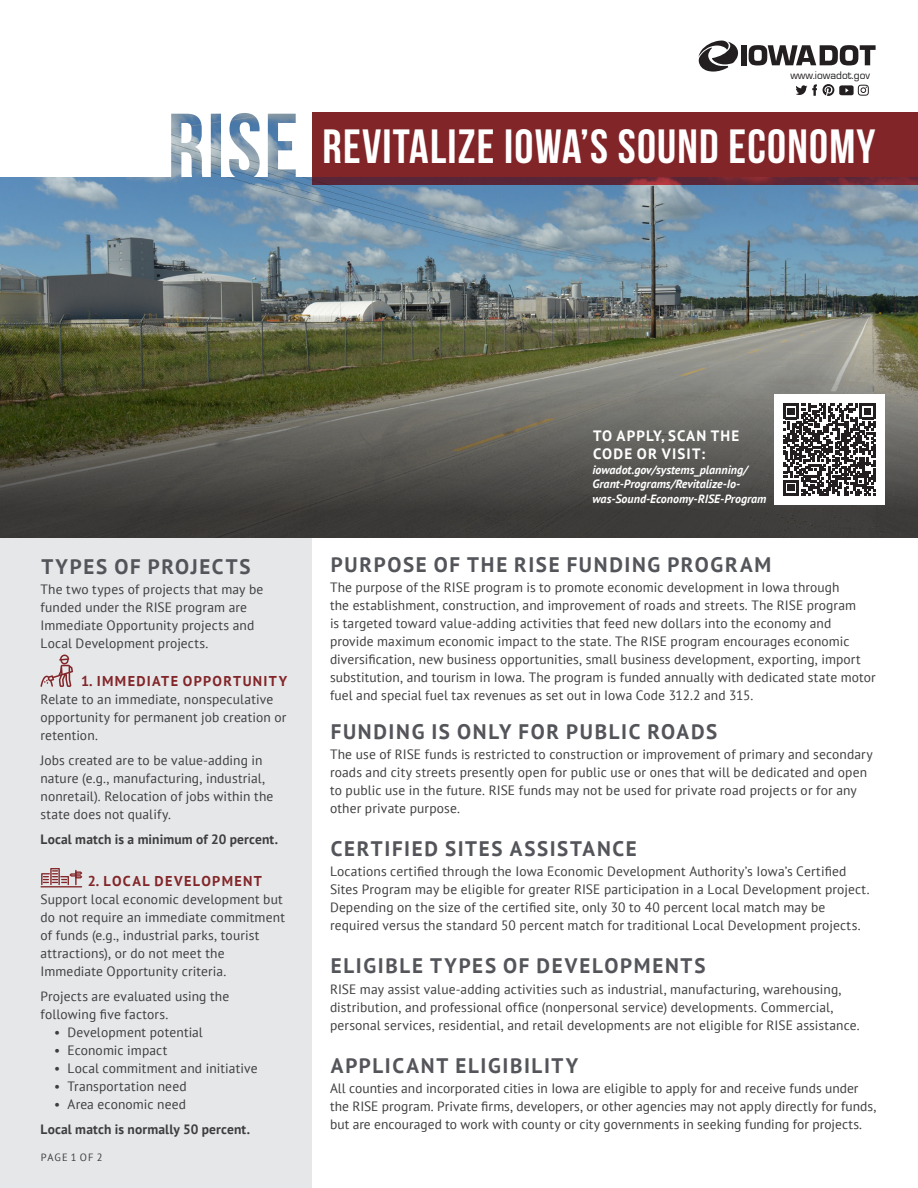
<style>
.page{position:relative;width:918px;height:1188px;background:#fff}
.page>*{position:absolute;margin:0;border:0;box-sizing:border-box;transform-origin:0 0}
.t1{font:48px "Bebas Neue";letter-spacing:.025em;color:#fff}
.t2{font:700 21px "PT Sans";letter-spacing:.08em;color:#54555a}
.t3{font:700 15px/18px "PT Sans";letter-spacing:.08em;color:#fff}
.Subhead{font:700 14.25px "PT Sans";letter-spacing:.095em;color:#822528}
.t4{font:13.5px/18px "PT Sans";letter-spacing:.01em;color:#3e3e3f}
.t5{font:700 13.5px "PT Sans";letter-spacing:.01em;color:#3e3e3f}
.t6{font:italic 700 12px/14.4px "PT Sans";color:#fff}
.t7{font:11.4px "Eurostar";color:#231f20}
.t8{font:10.5px "PT Sans";letter-spacing:.095em;color:#3e3e3f}
</style>
<div class="page">
<div style="left:0;top:522px;width:312px;height:666px;background:#e6e7e9"></div>
<img style="left:0;top:177px;width:918px;height:134px">
<div style="left:312px;top:112px;width:606px;height:73px;background:#822528"></div>
<img style="left:171px;top:113px;width:125px;height:66px">
<svg style="left:40px;top:655px;width:33px;height:32px"></svg>
<svg style="left:41px;top:868px;width:41px;height:17px"></svg>
<hr style="left:41px;top:886px;width:41px;height:1px;background:#822528">
<svg style="left:0;top:311px;width:918px;height:227px;background:#5a5a4a"></svg>
<svg style="left:796px;top:84px;width:21px;height:12px"></svg>
<div style="left:741px;top:45px;width:5px;height:20px;background:#231f20"></div>
<svg style="left:749px;top:45px;width:127px;height:20px"></svg>
<svg style="left:698px;top:41px;width:40px;height:31px"></svg>
<svg style="left:823px;top:84px;width:46px;height:12px"></svg>
<div style="left:774px;top:394px;width:111px;height:111px;background:#fff"></div>
<svg style="left:783px;top:403px;width:93px;height:93px"></svg>
<p class="t7" style="left:790px;top:68px;width:81px">www.iowadot.gov</p>
<p class="t1" style="left:323px;top:120px;width:554px">REVITALIZE IOWA’S SOUND ECONOMY</p>
<p class="t2" style="left:41px;top:553px;width:211px">TYPES OF PROJECTS</p>
<p class="t4" style="left:40px;top:580px;width:224px">The two types of projects that may be funded under the RISE program are Immediate Opportunity projects and Local Development projects.</p>
<p class="Subhead" style="left:81px;top:672px;width:208px">1. IMMEDIATE OPPORTUNITY</p>
<p class="t4" style="left:40px;top:690px;width:247px">Relate to an immediate, nonspeculative opportunity for permanent job creation or retention.</p>
<p class="t4" style="left:40px;top:751px;width:234px">Jobs created are to be value-adding in nature (e.g., manufacturing, industrial, nonretail). Relocation of jobs within the state does not qualify.</p>
<p class="t5" style="left:40px;top:830px;width:239px">Local match is a minimum of 20 percent.</p>
<p class="Subhead" style="left:88px;top:872px;width:176px">2. LOCAL DEVELOPMENT</p>
<p class="t4" style="left:40px;top:890px;width:246px">Support local economic development but do not require an immediate commitment of funds (e.g., industrial parks, tourist attractions), or do not meet the Immediate Opportunity criteria.</p>
<p class="t4" style="left:40px;top:987px;width:190px">Projects are evaluated using the following five factors.</p>
<p class="t4" style="left:54px;top:1023px;width:150px">• Development potential</p>
<p class="t4" style="left:54px;top:1041px;width:115px">• Economic impact</p>
<p class="t4" style="left:54px;top:1059px;width:205px">• Local commitment and initiative</p>
<p class="t4" style="left:54px;top:1077px;width:134px">• Transportation need</p>
<p class="t4" style="left:54px;top:1095px;width:134px">• Area economic need</p>
<p class="t5" style="left:40px;top:1120px;width:211px">Local match is normally 50 percent.</p>
<p class="t8" style="left:41px;top:1150px;width:63px">PAGE 1 OF 2</p>
<p class="t3" style="left:593px;top:427px;width:148px">TO APPLY, SCAN THE<br>CODE OR VISIT:</p>
<p class="t6" style="left:592px;top:462px;width:175px">iowadot.gov/systems_planning/<br>Grant-Programs/Revitalize-Io&shy;was-Sound-Economy-RISE-Program</p>
<p class="t2" style="left:331px;top:551px;width:442px">PURPOSE OF THE RISE FUNDING PROGRAM</p>
<p class="t4" style="left:330px;top:578px;width:547px">The purpose of the RISE program is to promote economic development in Iowa through<br>the establishment, construction, and improvement of roads and streets. The RISE program<br>is targeted toward value-adding activities that feed new dollars into the economy and provide maximum economic impact to the state. The RISE program encourages economic diversification, new business opportunities, small business development, exporting, import substitution, and tourism in Iowa. The program is funded annually with dedicated state motor fuel and special fuel tax revenues as set out in Iowa Code 312.2 and 315.</p>
<p class="t2" style="left:331px;top:717px;width:388px">FUNDING IS ONLY FOR PUBLIC ROADS</p>
<p class="t4" style="left:330px;top:745px;width:544px">The use of RISE funds is restricted to construction or improvement of primary and secondary roads and city streets presently open for public use or ones that will be dedicated and open to public use in the future. RISE funds may not be used for private road projects or for any other private purpose.</p>
<p class="t2" style="left:331px;top:835px;width:307px">CERTIFIED SITES ASSISTANCE</p>
<p class="t4" style="left:330px;top:862px;width:541px">Locations certified through the Iowa Economic Development Authority’s Iowa’s Certified Sites Program may be eligible for greater RISE participation in a Local Development project.<br>Depending on the size of the certified site, only 30 to 40 percent local match may be required versus the standard 50 percent match for traditional Local Development projects.</p>
<p class="t2" style="left:331px;top:952px;width:376px">ELIGIBLE TYPES OF DEVELOPMENTS</p>
<p class="t4" style="left:330px;top:980px;width:531px">RISE may assist value-adding activities such as industrial, manufacturing, warehousing, distribution, and professional office (nonpersonal service) developments. Commercial, personal services, residential, and retail developments are not eligible for RISE assistance.</p>
<p class="t2" style="left:331px;top:1052px;width:249px">APPLICANT ELIGIBILITY</p>
<p class="t4" style="left:330px;top:1079px;width:548px">All counties and incorporated cities in Iowa are eligible to apply for and receive funds under the RISE program. Private firms, developers, or other agencies may not apply directly for funds, but are encouraged to work with county or city governments in seeking funding for projects.</p>
</div>
